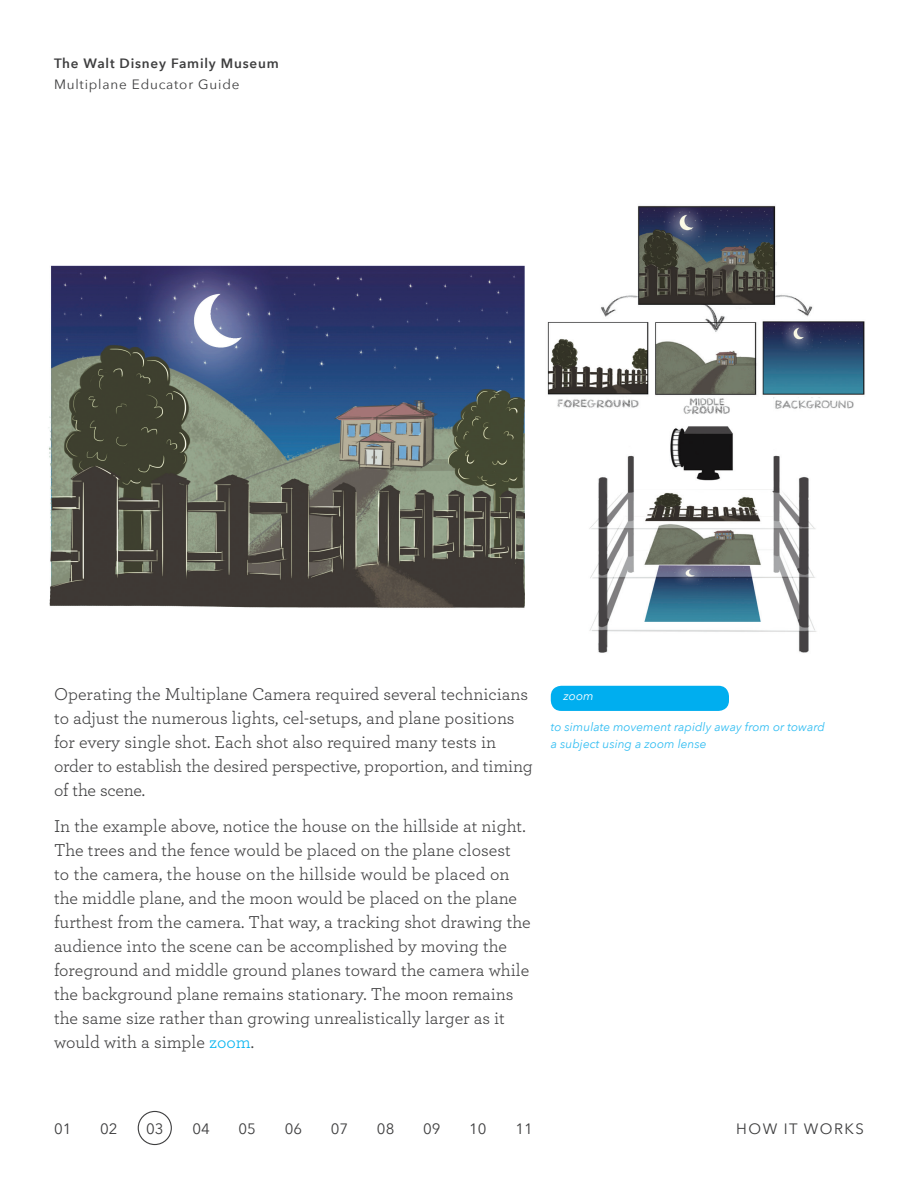
<style>
.page{position:relative;width:918px;height:1188px;background:#fff}
.page>*{position:absolute;margin:0;border:0;box-sizing:border-box;transform-origin:0 0}
.t1{font:18px/24px "Archer Pro";color:#3e3e3f}
.t2{font:15px "Avenir Next";color:#3e3e3f}
.t3{font:15px "Avenir Next";letter-spacing:.1em;color:#3e3e3f}
.t4{font:600 13.5px "Avenir Next";letter-spacing:.06em;color:#3e3e3f}
.t5{font:13.5px "Avenir Next";letter-spacing:.06em;color:#3e3e3f}
.t6{font:italic 12px/16.5px "Avenir Next";color:#00aeef}
.t7{font:italic 12px "Avenir Next";color:#fff}
.s1{color:#00b3ef}
</style>
<div class="page">
<img style="left:524px;top:205px;width:341px;height:448px">
<img style="left:48px;top:265px;width:476px;height:343px">
<div style="left:551px;top:686px;width:178px;height:25px;background:#00aeef;border-radius:11px"></div>
<div style="left:138px;top:1111px;width:34px;height:34px;border:1px solid #3e3e3f;border-radius:50%"></div>
<p class="t4" style="left:54px;top:55px;width:226px">The Walt Disney Family Museum</p>
<p class="t5" style="left:54px;top:76px;width:187px">Multiplane Educator Guide</p>
<p class="t1" style="left:54px;top:681px;width:480px">Operating the Multiplane Camera required several technicians to adjust the numerous lights, cel-setups, and plane positions for every single shot. Each shot also required many tests in order to establish the desired perspective, proportion, and timing of the scene.</p>
<p class="t1" style="left:54px;top:813px;width:478px">In the example above, notice the house on the hillside at night.<br>The trees and the fence would be placed on the plane closest<br>to the camera, the house on the hillside would be placed on the middle plane, and the moon would be placed on the plane furthest from the camera. That way, a tracking shot drawing the audience into the scene can be accomplished by moving the foreground and middle ground planes toward the camera while the background plane remains stationary. The moon remains the same size rather than growing unrealistically larger as it would with a simple <span class="s1">zoom</span>.</p>
<p class="t7" style="left:564px;top:689px;width:32px">zoom</p>
<p class="t6" style="left:551px;top:719px;width:276px">to simulate movement rapidly away from or toward a subject using a zoom lense</p>
<p class="t2" style="left:54px;top:1120px;width:19px">01</p>
<p class="t2" style="left:100px;top:1120px;width:19px">02</p>
<p class="t2" style="left:146px;top:1120px;width:19px">03</p>
<p class="t2" style="left:192px;top:1120px;width:19px">04</p>
<p class="t2" style="left:239px;top:1120px;width:19px">05</p>
<p class="t2" style="left:285px;top:1120px;width:19px">06</p>
<p class="t2" style="left:331px;top:1120px;width:19px">07</p>
<p class="t2" style="left:377px;top:1120px;width:19px">08</p>
<p class="t2" style="left:423px;top:1120px;width:19px">09</p>
<p class="t2" style="left:469px;top:1120px;width:19px">10</p>
<p class="t2" style="left:515px;top:1120px;width:19px">11</p>
<p class="t3" style="left:736px;top:1120px;width:129px">HOW IT WORKS</p>
</div>
